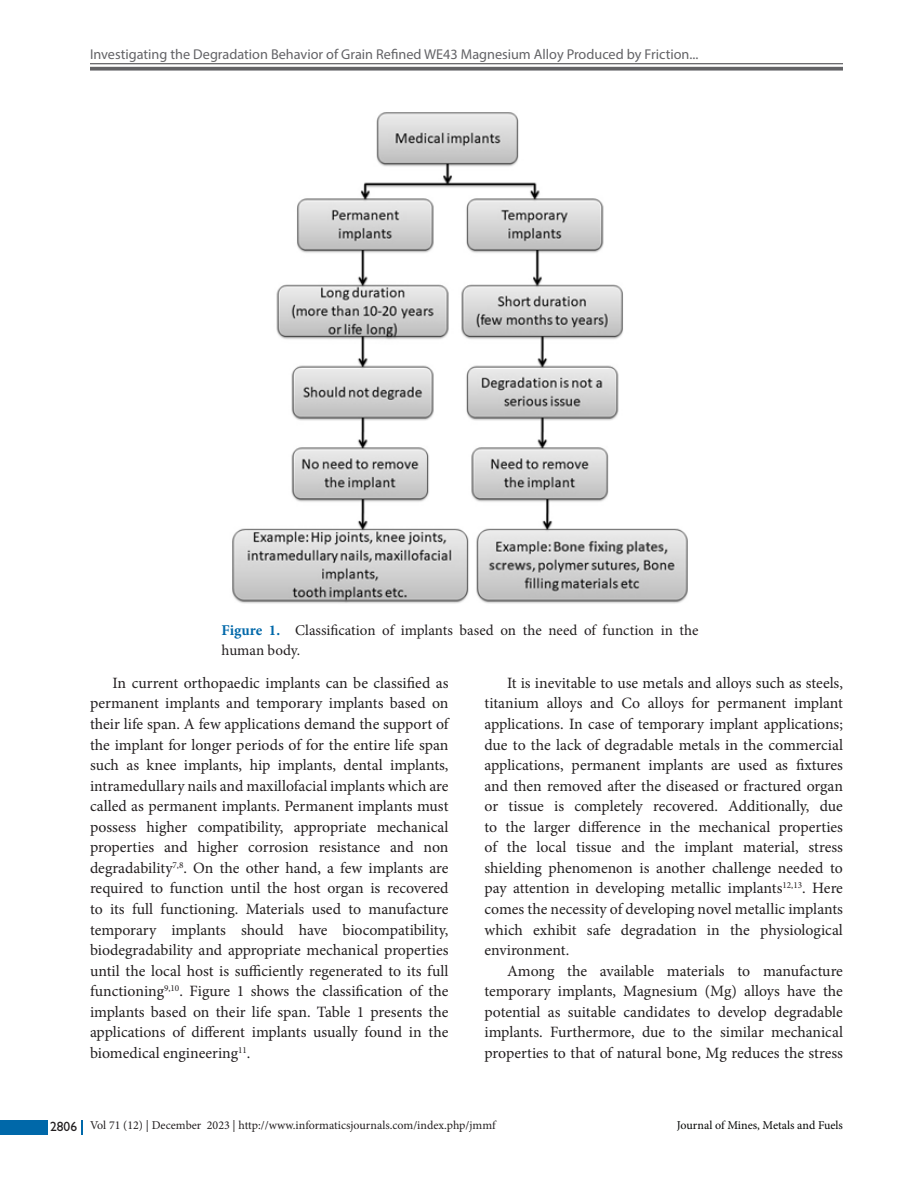
<style>
.page{position:relative;width:918px;height:1188px;background:#fff}
.page>*{position:absolute;margin:0;border:0;box-sizing:border-box;transform-origin:0 0}
.Text_Ind{font:15.75px/20.5px "Minion Pro";color:#231f20;text-align:justify}
.Fig_cap{font:15px/19.5px "Minion Pro";color:#231f20}
.t1{font:14.25px "Myriad Pro";color:#636366}
.Paragraph_Style_1{font:12px "Minion Pro";color:#231f20}
.t2{font:12px "Minion Pro";letter-spacing:-.005em;color:#040503}
.s1{font-weight:700;color:#0068a9}
.s2{font-family:"Gill Sans";font-size:13.5px}
</style>
<div class="page">
<hr style="left:90px;top:63px;width:753px;height:1px;background:#636366">
<svg style="left:90px;top:67px;width:753px;height:4px;background:#737376"></svg>
<div style="left:0;top:1120px;width:47px;height:15px;background:#0068a9"></div>
<svg style="left:81px;top:1120px;width:1px;height:15px"></svg>
<img style="left:232px;top:112px;width:456px;height:492px">
<p class="t1" style="left:90px;top:45px;width:610px">Investigating the Degradation Behavior of Grain Refined WE43 Magnesium Alloy Produced by Friction...</p>
<p class="Fig_cap" style="left:222px;top:621px;width:478px"><span class="s1">Figure 1.</span> Classification of implants based on the need of function in the human body.</p>
<p class="Text_Ind" style="left:90px;top:673px;width:360px;text-indent:22px">In current orthopaedic implants can be classified as permanent implants and temporary implants based on their life span. A few applications demand the support of the implant for longer periods of for the entire life span such as knee implants, hip implants, dental implants, intramedullary nails and maxillofacial implants which are called as permanent implants. Permanent implants must possess higher compatibility, appropriate mechanical properties and higher corrosion resistance and non degradability<sup>7,8</sup>. On the other hand, a few implants are required to function until the host organ is recovered to its full functioning. Materials used to manufacture temporary implants should have biocompatibility, biodegradability and appropriate mechanical properties until the local host is sufficiently regenerated to its full functioning<sup>9,10</sup>. Figure 1 shows the classification of the implants based on their life span. Table 1 presents the applications of different implants usually found in the biomedical engineering<sup>11</sup>.</p>
<p class="Text_Ind" style="left:484px;top:673px;width:360px;text-indent:22px">It is inevitable to use metals and alloys such as steels, titanium alloys and Co alloys for permanent implant applications. In case of temporary implant applications; due to the lack of degradable metals in the commercial applications, permanent implants are used as fixtures and then removed after the diseased or fractured organ or tissue is completely recovered. Additionally, due to the larger difference in the mechanical properties of the local tissue and the implant material, stress shielding phenomenon is another challenge needed to pay attention in developing metallic implants<sup>12,13</sup>. Here comes the necessity of developing novel metallic implants which exhibit safe degradation in the physiological environment.</p>
<p class="Text_Ind" style="left:484px;top:960px;width:360px;text-indent:22px">Among the available materials to manufacture temporary implants, Magnesium (Mg) alloys have the potential as suitable candidates to develop degradable implants. Furthermore, due to the similar mechanical properties to that of natural bone, Mg reduces the stress</p>
<p class="Paragraph_Style_1" style="left:50px;top:1117px;width:447px"><span class="s2">2806</span> Vol 71 (12) | December 2023 | http://www.informaticsjournals.com/index.php/jmmf</p>
<p class="t2" style="left:677px;top:1117px;width:168px">Journal of Mines, Metals and Fuels</p>
</div>
